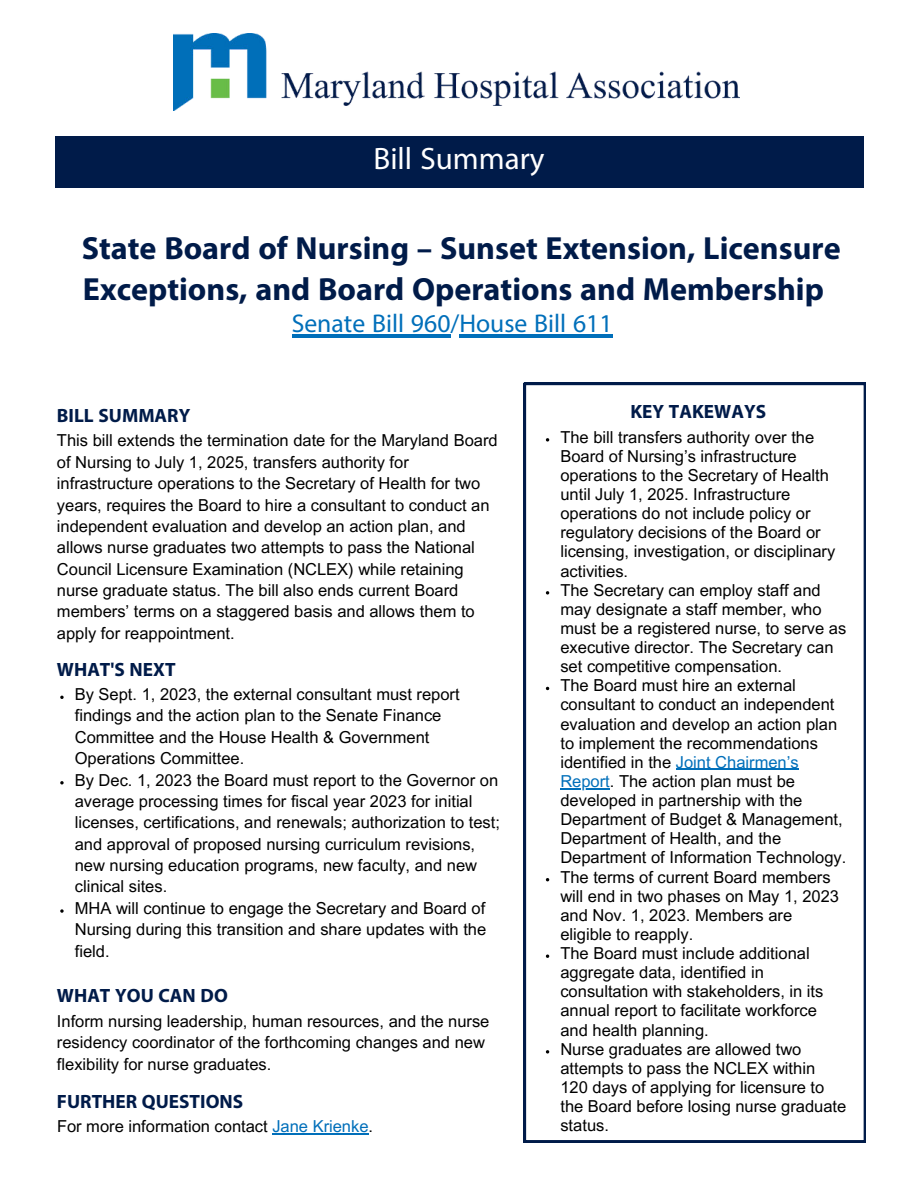
<style>
.page{position:relative;width:918px;height:1188px;background:#fff}
.page>*{position:absolute;margin:0;border:0;box-sizing:border-box;transform-origin:0 0}
.t1{font:700 45px/41.7px "Myriad Arabic";color:#001b49}
.t2{font:43.5px "Myriad Arabic";color:#fff}
.t3{font:36px "Myriad Arabic";color:#006fba}
.t4{font:700 27px "Myriad Arabic";color:#001b49}
.t5{font:16.5px/19.2px "Arial MT Pro";color:#000}
.s1{color:#006fba}
</style>
<div class="page">
<img style="left:173px;top:33px;width:566px;height:78px">
<div style="left:55px;top:137px;width:808px;height:51px;background:#001b49"></div>
<svg style="left:524px;top:383px;width:342px;height:759px"></svg>
<hr style="left:292px;top:335px;width:159px;height:3px;background:#006fba">
<hr style="left:459px;top:335px;width:154px;height:3px;background:#006fba">
<svg style="left:60px;top:696px;width:4px;height:3px"></svg>
<svg style="left:60px;top:781px;width:4px;height:3px"></svg>
<svg style="left:60px;top:909px;width:4px;height:4px"></svg>
<hr style="left:272px;top:1133px;width:97px;height:1px;background:#006fba">
<svg style="left:546px;top:438px;width:3px;height:4px"></svg>
<svg style="left:546px;top:591px;width:3px;height:4px"></svg>
<hr style="left:676px;top:769px;width:123px;height:1px;background:#006fba">
<hr style="left:560px;top:788px;width:50px;height:1px;background:#006fba">
<svg style="left:546px;top:1050px;width:3px;height:4px"></svg>
<h2 class="t2" style="left:374px;top:129px;width:172px">Bill Summary</h2>
<h1 class="t1" style="left:82px;top:228px;width:760px">State Board of Nursing – Sunset Extension, Licensure<br>Exceptions, and Board Operations and Membership</h1>
<h3 class="t3" style="left:292px;top:299px;width:322px">Senate Bill 960/House Bill 611</h3>
<h3 class="t4" style="left:57px;top:396px;width:135px">BILL SUMMARY</h3>
<p class="t5" style="left:57px;top:431px;width:442px;line-height:21.3px">This bill extends the termination date for the Maryland Board of Nursing to July 1, 2025, transfers authority for infrastructure operations to the Secretary of Health for two years, requires the Board to hire a consultant to conduct an independent evaluation and develop an action plan, and allows nurse graduates two attempts to pass the National Council Licensure Examination (NCLEX) while retaining nurse graduate status. The bill also ends current Board members’ terms on a staggered basis and allows them to apply for reappointment.</p>
<h3 class="t4" style="left:57px;top:650px;width:120px">WHAT'S NEXT</h3>
<p class="t5" style="left:75px;top:685px;width:427px;line-height:21.3px">By Sept. 1, 2023, the external consultant must report findings and the action plan to the Senate Finance Committee and the House Health &amp; Government Operations Committee.<br>By Dec. 1, 2023 the Board must report to the Governor on average processing times for fiscal year 2023 for initial licenses, certifications, and renewals; authorization to test; and approval of proposed nursing curriculum revisions, new nursing education programs, new faculty, and new clinical sites.<br>MHA will continue to engage the Secretary and Board of Nursing during this transition and share updates with the field.</p>
<h3 class="t4" style="left:57px;top:976px;width:172px">WHAT YOU CAN DO</h3>
<p class="t5" style="left:57px;top:1011px;width:434px;line-height:21.3px">Inform nursing leadership, human resources, and the nurse residency coordinator of the forthcoming changes and new flexibility for nurse graduates.</p>
<h3 class="t4" style="left:57px;top:1082px;width:188px">FURTHER QUESTIONS</h3>
<p class="t5" style="left:57px;top:1117px;width:318px">For more information contact <span class="s1">Jane Krienke</span>.</p>
<h3 class="t4" style="left:630px;top:393px;width:137px">KEY TAKEWAYS</h3>
<p class="t5" style="left:560px;top:428px;width:287px">The bill transfers authority over the Board of Nursing’s infrastructure operations to the Secretary of Health until July 1, 2025. Infrastructure operations do not include policy or regulatory decisions of the Board or licensing, investigation, or disciplinary activities.<br>The Secretary can employ staff and may designate a staff member, who must be a registered nurse, to serve as executive director. The Secretary can set competitive compensation.<br>The Board must hire an external consultant to conduct an independent evaluation and develop an action plan to implement the recommendations identified in the <span class="s1">Joint Chairmen’s Report</span>. The action plan must be developed in partnership with the Department of Budget &amp; Management, Department of Health, and the Department of Information Technology.<br>The terms of current Board members will end in two phases on May 1, 2023 and Nov. 1, 2023. Members are eligible to reapply.<br>The Board must include additional aggregate data, identified in consultation with stakeholders, in its annual report to facilitate workforce and health planning.<br>Nurse graduates are allowed two attempts to pass the NCLEX within 120 days of applying for licensure to the Board before losing nurse graduate status.</p>
</div>
